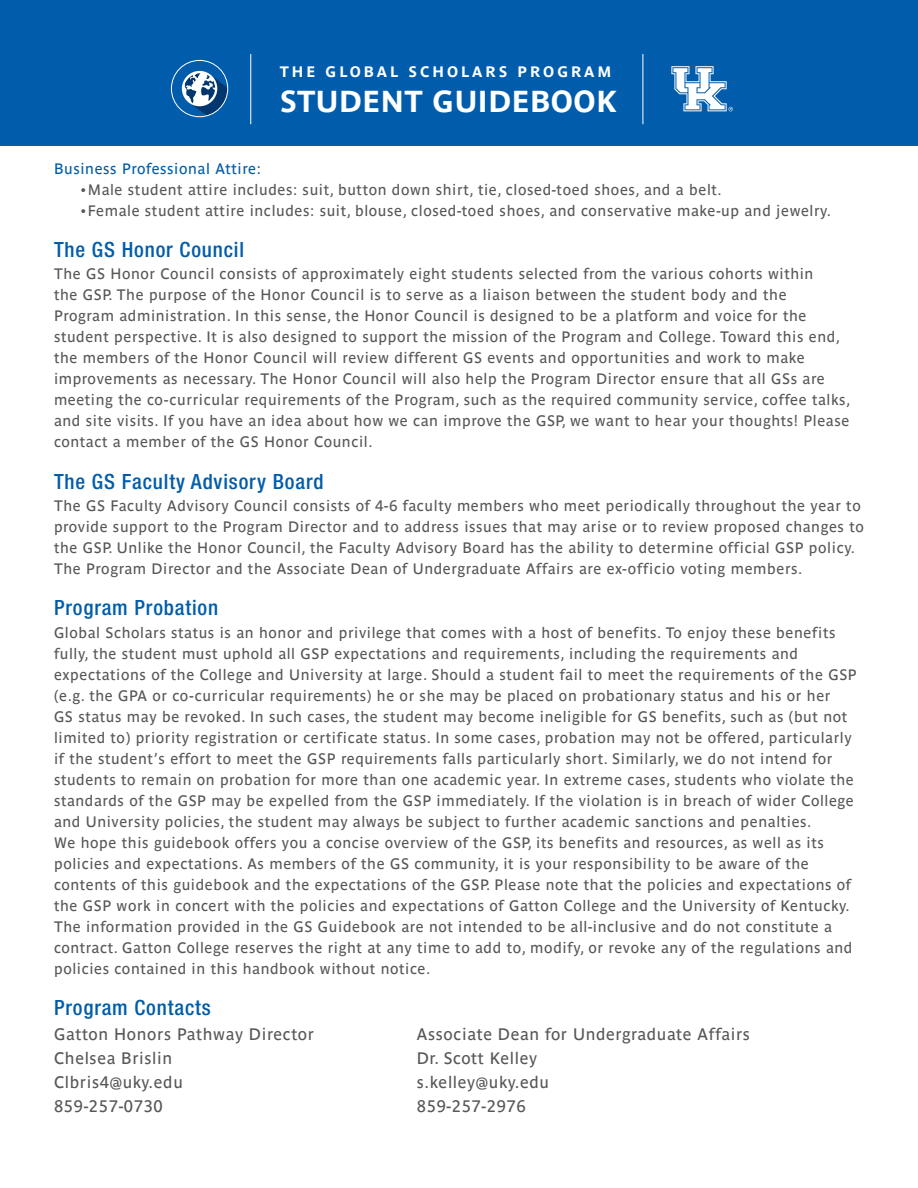
<style>
.page{position:relative;width:918px;height:1188px;background:#fff}
.page>*{position:absolute;margin:0;border:0;box-sizing:border-box;transform-origin:0 0}
.t1{font:700 30px "Parisine";letter-spacing:.02em;color:#fff}
.t2{font:500 condensed 21px "Helvetica Neue LT Std";letter-spacing:.04em;color:#015dab}
.t3{font:16.5px/24px "Parisine";letter-spacing:.04em;color:#57585a}
.t4{font:15px/21px "Parisine";letter-spacing:.04em;color:#57585a}
.t5{font:15px "Parisine";letter-spacing:.04em;color:#015dab}
.t6{font:700 15px "Parisine";letter-spacing:.2em;color:#fff}
</style>
<div class="page">
<div style="left:0;top:0;width:918px;height:146px;background:#015dab"></div>
<hr style="left:251px;top:54px;width:1px;height:70px;background:#fff">
<hr style="left:643px;top:54px;width:1px;height:70px;background:#fff">
<svg style="left:171px;top:60px;width:57px;height:57px"></svg>
<svg style="left:182px;top:59px;width:47px;height:59px"></svg>
<div style="left:171px;top:60px;width:57px;height:57px;border:1px solid #fff;border-radius:50%"></div>
<svg style="left:671px;top:66px;width:62px;height:45px"></svg>
<p class="t6" style="left:280px;top:63px;width:333px">THE GLOBAL SCHOLARS PROGRAM</p>
<h1 class="t1" style="left:280px;top:84px;width:339px">STUDENT GUIDEBOOK</h1>
<p class="t5" style="left:54px;top:160px;width:208px">Business Professional Attire:</p>
<p class="t4" style="left:81px;top:179px;width:642px">• Male student attire includes: suit, button down shirt, tie, closed-toed shoes, and a belt.</p>
<p class="t4" style="left:81px;top:200px;width:752px">• Female student attire includes: suit, blouse, closed-toed shoes, and conservative make-up and jewelry.</p>
<h2 class="t2" style="left:54px;top:237px;width:192px">The GS Honor Council</h2>
<p class="t4" style="left:54px;top:263px;width:798px">The GS Honor Council consists of approximately eight students selected from the various cohorts within<br>the GSP. The purpose of the Honor Council is to serve as a liaison between the student body and the<br>Program administration. In this sense, the Honor Council is designed to be a platform and voice for the student perspective. It is also designed to support the mission of the Program and College. Toward this end, the members of the Honor Council will review different GS events and opportunities and work to make improvements as necessary. The Honor Council will also help the Program Director ensure that all GSs are meeting the co-curricular requirements of the Program, such as the required community service, coffee talks, and site visits. If you have an idea about how we can improve the GSP, we want to hear your thoughts! Please contact a member of the GS Honor Council.</p>
<h2 class="t2" style="left:54px;top:469px;width:271px">The GS Faculty Advisory Board</h2>
<p class="t4" style="left:54px;top:495px;width:811px">The GS Faculty Advisory Council consists of 4-6 faculty members who meet periodically throughout the year to provide support to the Program Director and to address issues that may arise or to review proposed changes to the GSP. Unlike the Honor Council, the Faculty Advisory Board has the ability to determine official GSP policy.<br>The Program Director and the Associate Dean of Undergraduate Affairs are ex-officio voting members.</p>
<h2 class="t2" style="left:54px;top:595px;width:166px">Program Probation</h2>
<p class="t4" style="left:54px;top:622px;width:804px">Global Scholars status is an honor and privilege that comes with a host of benefits. To enjoy these benefits fully, the student must uphold all GSP expectations and requirements, including the requirements and expectations of the College and University at large. Should a student fail to meet the requirements of the GSP (e.g. the GPA or co-curricular requirements) he or she may be placed on probationary status and his or her<br>GS status may be revoked. In such cases, the student may become ineligible for GS benefits, such as (but not limited to) priority registration or certificate status. In some cases, probation may not be offered, particularly if the student’s effort to meet the GSP requirements falls particularly short. Similarly, we do not intend for students to remain on probation for more than one academic year. In extreme cases, students who violate the standards of the GSP may be expelled from the GSP immediately. If the violation is in breach of wider College and University policies, the student may always be subject to further academic sanctions and penalties.<br>We hope this guidebook offers you a concise overview of the GSP, its benefits and resources, as well as its policies and expectations. As members of the GS community, it is your responsibility to be aware of the contents of this guidebook and the expectations of the GSP. Please note that the policies and expectations of the GSP work in concert with the policies and expectations of Gatton College and the University of Kentucky.<br>The information provided in the GS Guidebook are not intended to be all-inclusive and do not constitute a contract. Gatton College reserves the right at any time to add to, modify, or revoke any of the regulations and policies contained in this handbook without notice.</p>
<h2 class="t2" style="left:54px;top:995px;width:158px">Program Contacts</h2>
<p class="t3" style="left:54px;top:1022px;width:262px">Gatton Honors Pathway Director<br>Chelsea Brislin<br>Clbris4@uky.edu<br>859-257-0730</p>
<p class="t3" style="left:417px;top:1022px;width:335px">Associate Dean for Undergraduate Affairs<br>Dr. Scott Kelley<br>s.kelley@uky.edu<br>859-257-2976</p>
</div>
